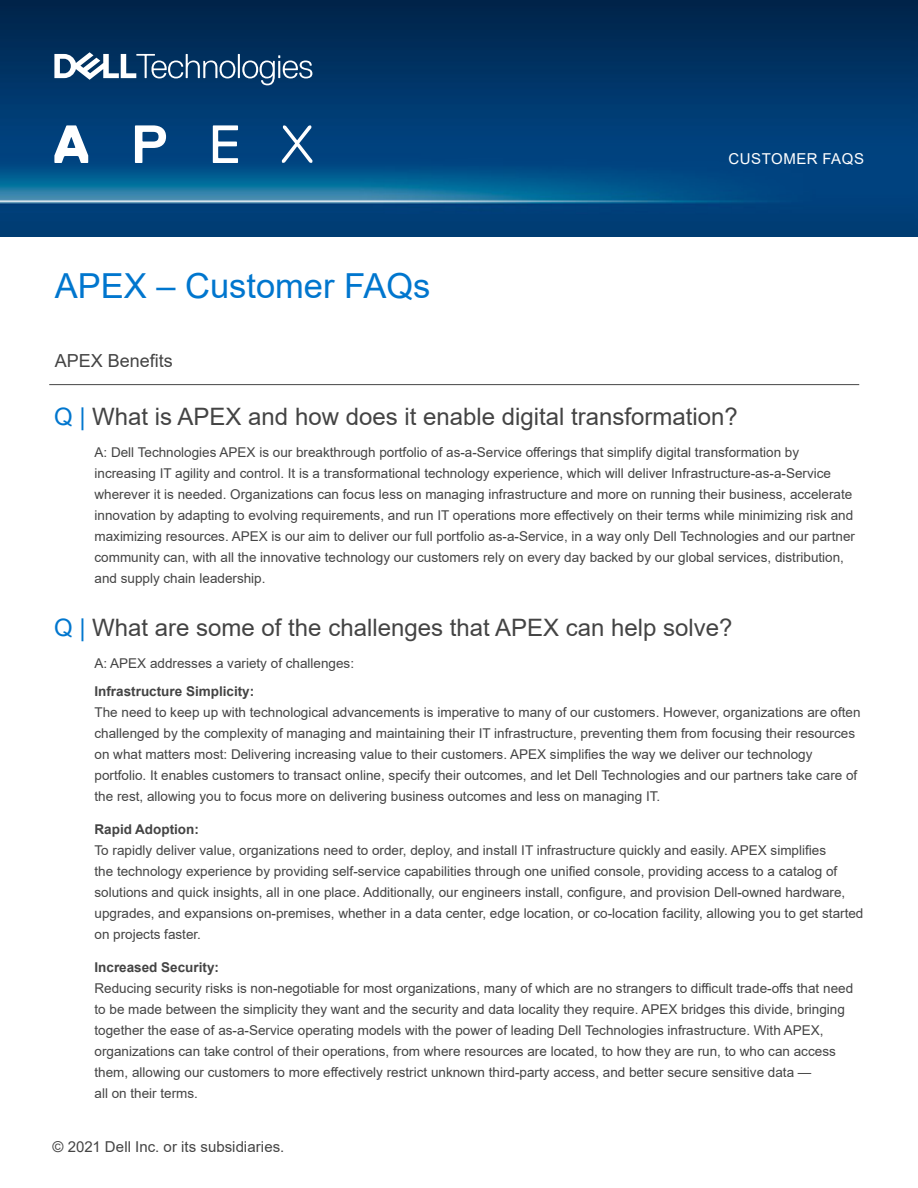
<style>
.page{position:relative;width:918px;height:1188px;background:#fff}
.page>*{position:absolute;margin:0;border:0;box-sizing:border-box;transform-origin:0 0}
.t1{font:34.5px "Arial";color:#0076ce}
.t2{font:24px "Arial";color:#444}
.t3{font:18px "Arial";color:#444}
.t4{font:15px "Arial";color:#444}
.t5{font:15px "Arial";letter-spacing:.035em;color:#fff}
.t6{font:13.5px/21px "Arial";color:#444}
.t7{font:700 13.5px "Arial";color:#444}
.s1{color:#0076ce}
</style>
<div class="page">
<hr style="left:49px;top:384px;width:810px;height:1px;background:#444">
<img style="left:0;top:0;width:918px;height:236px">
<svg style="left:54px;top:52px;width:258px;height:33px"></svg>
<svg style="left:54px;top:125px;width:34px;height:38px"></svg>
<svg style="left:135px;top:125px;width:31px;height:38px"></svg>
<svg style="left:213px;top:125px;width:25px;height:38px"></svg>
<svg style="left:282px;top:125px;width:30px;height:38px"></svg>
<h1 class="t1" style="left:55px;top:262px;width:377px">APEX – Customer FAQs</h1>
<h3 class="t3" style="left:55px;top:348px;width:120px">APEX Benefits</h3>
<p class="t5" style="left:728px;top:148px;width:137px">CUSTOMER FAQS</p>
<h2 class="t2" style="left:54px;top:400px;width:685px"><span class="s1">Q |</span> What is APEX and how does it enable digital transformation?</h2>
<p class="t6" style="left:94px;top:442px;width:762px">A: Dell Technologies APEX is our breakthrough portfolio of as-a-Service offerings that simplify digital transformation by increasing IT agility and control. It is a transformational technology experience, which will deliver Infrastructure-as-a-Service wherever it is needed. Organizations can focus less on managing infrastructure and more on running their business, accelerate innovation by adapting to evolving requirements, and run IT operations more effectively on their terms while minimizing risk and maximizing resources. APEX is our aim to deliver our full portfolio as-a-Service, in a way only Dell Technologies and our partner community can, with all the innovative technology our customers rely on every day backed by our global services, distribution, and supply chain leadership.</p>
<h2 class="t2" style="left:54px;top:611px;width:680px"><span class="s1">Q |</span> What are some of the challenges that APEX can help solve?</h2>
<p class="t6" style="left:94px;top:653px;width:261px">A: APEX addresses a variety of challenges:</p>
<p class="t7" style="left:94px;top:682px;width:161px">Infrastructure Simplicity:</p>
<p class="t6" style="left:94px;top:702px;width:768px">The need to keep up with technological advancements is imperative to many of our customers. However, organizations are often challenged by the complexity of managing and maintaining their IT infrastructure, preventing them from focusing their resources on what matters most: Delivering increasing value to their customers. APEX simplifies the way we deliver our technology portfolio. It enables customers to transact online, specify their outcomes, and let Dell Technologies and our partners take care of the rest, allowing you to focus more on delivering business outcomes and less on managing IT.</p>
<p class="t7" style="left:94px;top:820px;width:106px">Rapid Adoption:</p>
<p class="t6" style="left:94px;top:840px;width:770px">To rapidly deliver value, organizations need to order, deploy, and install IT infrastructure quickly and easily. APEX simplifies<br>the technology experience by providing self-service capabilities through one unified console, providing access to a catalog of solutions and quick insights, all in one place. Additionally, our engineers install, configure, and provision Dell-owned hardware, upgrades, and expansions on-premises, whether in a data center, edge location, or co-location facility, allowing you to get started on projects faster.</p>
<p class="t7" style="left:94px;top:958px;width:126px">Increased Security:</p>
<p class="t6" style="left:94px;top:978px;width:760px">Reducing security risks is non-negotiable for most organizations, many of which are no strangers to difficult trade-offs that need to be made between the simplicity they want and the security and data locality they require. APEX bridges this divide, bringing together the ease of as-a-Service operating models with the power of leading Dell Technologies infrastructure. With APEX, organizations can take control of their operations, from where resources are located, to how they are run, to who can access them, allowing our customers to more effectively restrict unknown third-party access, and better secure sensitive data —<br>all on their terms.</p>
<p class="t4" style="left:52px;top:1136px;width:233px">© 2021 Dell Inc. or its subsidiaries.</p>
</div>
